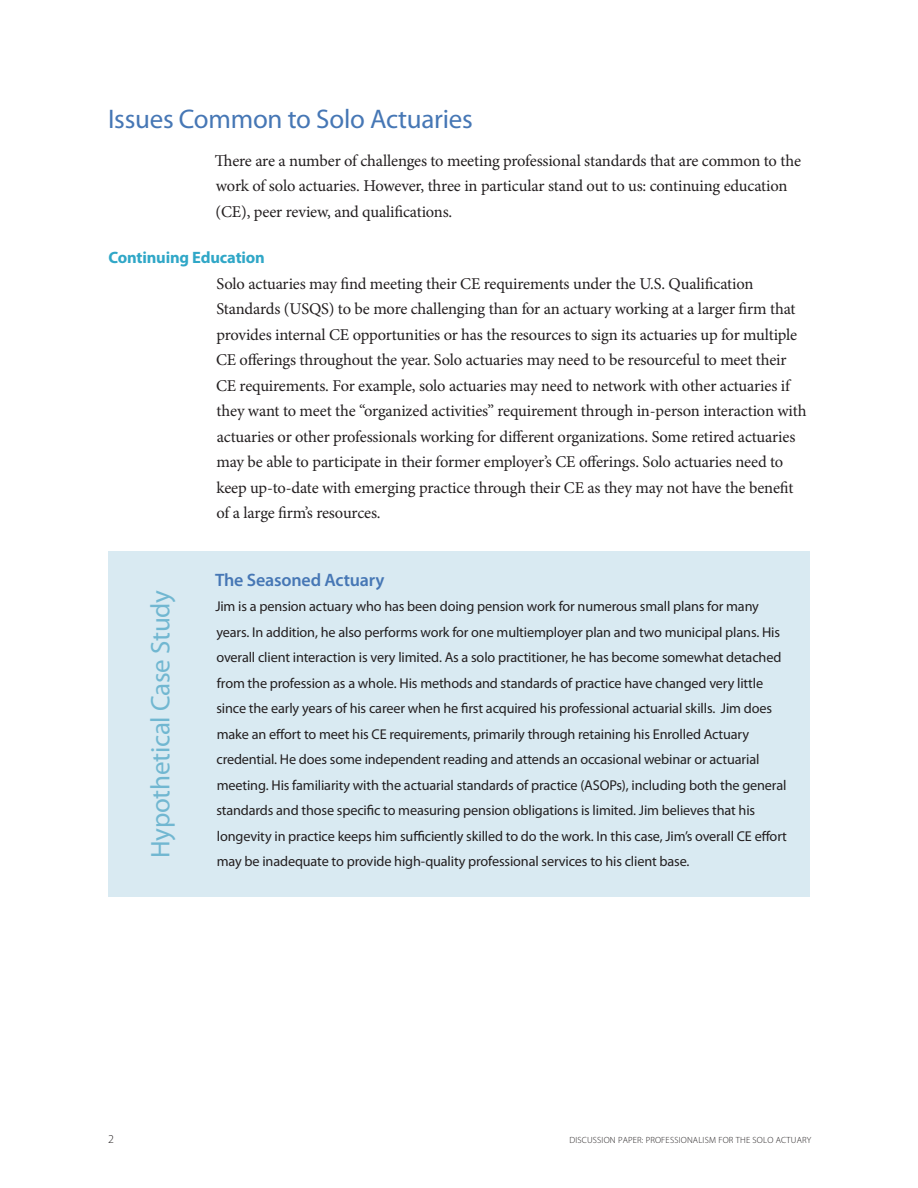
<style>
.page{position:relative;width:918px;height:1188px;background:#fff}
.page>*{position:absolute;margin:0;border:0;box-sizing:border-box;transform-origin:0 0}
.Sub_1_Blueheads{font:27px "Myriad Pro";letter-spacing:-.01em;color:#4677b5}
.Sub_1_Blueheads-2{font:27px "Myriad Pro";letter-spacing:-.01em;color:#71b7d1}
.Sub_2_CaseStudy{font:600 18px "Myriad Pro";letter-spacing:-.01em;color:#4677b5}
.Text{font:16.5px/25.5px "Minion Pro";letter-spacing:-.01em;color:#231f20}
.Sub_2_myriad_bold_su{font:700 16.5px "Myriad Pro";letter-spacing:-.01em;color:#30a7c7}
.CaseStudy_text{font:14.25px/25.5px "Myriad Pro";letter-spacing:-.01em;color:#231f20}
.t1{font:300 12px "Myriad Pro";color:#231f20}
.t2{font:300 9px "Myriad Pro";letter-spacing:.02em;color:#231f20}
</style>
<div class="page">
<div style="left:108px;top:551px;width:702px;height:346px;background:#d9eaf2"></div>
<p class="Sub_1_Blueheads" style="left:108px;top:103px;width:366px">Issues Common to Solo Actuaries</p>
<p class="Text" style="left:215px;top:148px;width:588px">There are a number of challenges to meeting professional standards that are common to the work of solo actuaries. However, three in particular stand out to us: continuing education (CE), peer review, and qualifications.</p>
<p class="Sub_2_myriad_bold_su" style="left:108px;top:247px;width:158px">Continuing Education</p>
<p class="Text" style="left:216px;top:271px;width:592px">Solo actuaries may find meeting their CE requirements under the U.S. Qualification Standards (USQS) to be more challenging than for an actuary working at a larger firm that provides internal CE opportunities or has the resources to sign its actuaries up for multiple CE offerings throughout the year. Solo actuaries may need to be resourceful to meet their CE requirements. For example, solo actuaries may need to network with other actuaries if they want to meet the “organized activities” requirement through in-person interaction with actuaries or other professionals working for different organizations. Some retired actuaries may be able to participate in their former employer’s CE offerings. Solo actuaries need to keep up-to-date with emerging practice through their CE as they may not have the benefit of a large firm’s resources.</p>
<p class="Sub_1_Blueheads-2" style="left:144px;top:858px;width:270px;rotate:-90deg">Hypothetical Case Study</p>
<p class="Sub_2_CaseStudy" style="left:215px;top:568px;width:171px">The Seasoned Actuary</p>
<p class="CaseStudy_text" style="left:215px;top:593px;width:573px">Jim is a pension actuary who has been doing pension work for numerous small plans for many years. In addition, he also performs work for one multiemployer plan and two municipal plans. His overall client interaction is very limited. As a solo practitioner, he has become somewhat detached from the profession as a whole. His methods and standards of practice have changed very little since the early years of his career when he first acquired his professional actuarial skills. Jim does make an effort to meet his CE requirements, primarily through retaining his Enrolled Actuary credential. He does some independent reading and attends an occasional webinar or actuarial meeting. His familiarity with the actuarial standards of practice (ASOPs), including both the general standards and those specific to measuring pension obligations is limited. Jim believes that his longevity in practice keeps him sufficiently skilled to do the work. In this case, Jim’s overall CE effort</p>
<p class="CaseStudy_text" style="left:217px;top:848px;width:474px">may be inadequate to provide high-quality professional services to his client base.</p>
<p class="t1" style="left:108px;top:1132px;width:7px">2</p>
<p class="t2" style="left:569px;top:1135px;width:244px">DISCUSSION PAPER: PROFESSIONALISM FOR THE SOLO ACTUARY</p>
</div>
